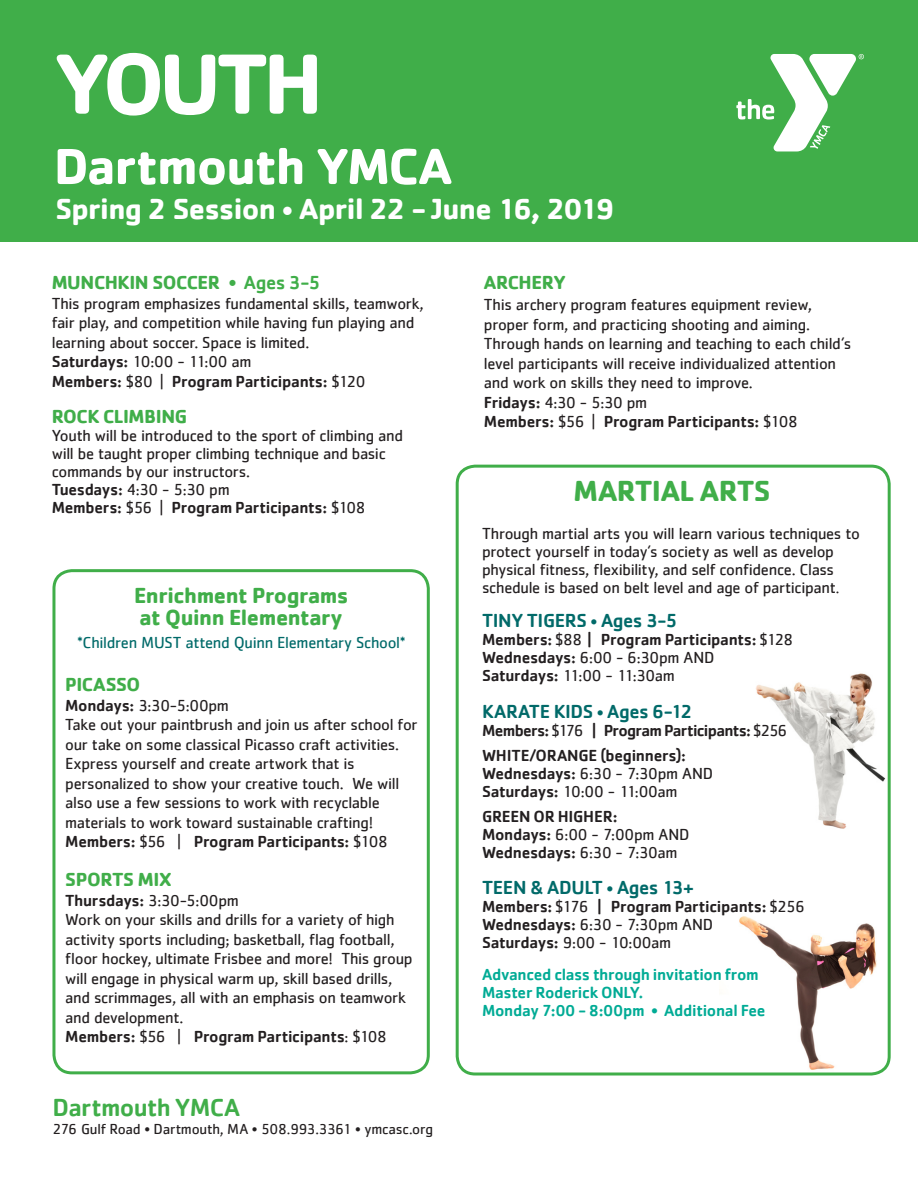
<style>
.page{position:relative;width:918px;height:1188px;background:#fff}
.page>*{position:absolute;margin:0;border:0;box-sizing:border-box;transform-origin:0 0}
.t1{font:700 88.5px "Cachet";letter-spacing:-.06em;color:#fff}
.t2{font:700 52.5px "Cachet";letter-spacing:-.03em;color:#fff}
.t3{font:700 30px "Cachet";letter-spacing:-.025em;color:#fff}
.t4{font:700 30px "Cachet";letter-spacing:-.02em;color:#40ae49}
.t5{font:500 25.5px "Cachet";letter-spacing:-.025em;color:#40ae49}
.t6{font:700 22.5px "Cachet";letter-spacing:-.02em;color:#40ae49}
.t7{font:700 19.5px "Cachet";letter-spacing:-.02em;color:#40ae49}
.t8{font:500 19.5px "Cachet";letter-spacing:-.02em;color:#016a69}
.t9{font:16.5px/19.5px "Cachet";letter-spacing:-.02em;color:#231f20}
.t10{font:500 16.5px "Cachet";letter-spacing:-.015em;color:#231f20}
.t11{font:500 16.5px "Cachet";letter-spacing:-.02em;color:#00ab95}
.t12{font:16.5px "Cachet";letter-spacing:-.02em;color:#016a69}
.t13{font:500 16.5px "Cachet";letter-spacing:-.04em;color:#231f20}
.t14{font:15px "Cachet";letter-spacing:-.02em;color:#231f20}
.s1{font-size:25.5px}
.s2{font-weight:500}
.s3{font-weight:400}
.s4{font-size:15px}
.s5{font-size:16.5px}
</style>
<div class="page">
<img style="left:756px;top:673px;width:129px;height:156px">
<img style="left:739px;top:916px;width:148px;height:155px">
<div style="left:456px;top:465px;width:435px;height:611px;border:3px solid #40ae49;border-radius:18px"></div>
<div style="left:52px;top:569px;width:378px;height:505px;border:3px solid #40ae49;border-radius:18px"></div>
<div style="left:1px;top:0;width:917px;height:242px;background:#40ae49"></div>
<svg style="left:736px;top:54px;width:128px;height:97px"></svg>
<p class="t1" style="left:54px;top:27px;width:271px">YOUTH</p>
<p class="t2" style="left:54px;top:132px;width:400px">Dartmouth YMCA</p>
<p class="t3" style="left:55px;top:189px;width:561px">Spring 2 Session <span class="s1">•</span> April 22 - June 16, 2019</p>
<p class="t7" style="left:52px;top:270px;width:270px">MUNCHKIN SOCCER <span class="s2">• Ages 3-5</span></p>
<p class="t9" style="left:52px;top:293px;width:374px">This program emphasizes fundamental skills, teamwork, fair play, and competition while having fun playing and learning about soccer. Space is limited.</p>
<p class="t9" style="left:52px;top:352px;width:201px"><span class="s2">Saturdays:</span> 10:00 - 11:00 am</p>
<p class="t10" style="left:52px;top:371px;width:315px">Members: <span class="s3">$80 |</span> Program Participants: <span class="s3">$120</span></p>
<p class="t7" style="left:52px;top:404px;width:137px">ROCK CLIMBING</p>
<p class="t9" style="left:52px;top:425px;width:353px">Youth will be introduced to the sport of climbing and</p>
<p class="t9" style="left:52px;top:443px;width:336px">will be taught proper climbing technique and basic</p>
<p class="t9" style="left:52px;top:461px;width:200px">commands by our instructors.</p>
<p class="t9" style="left:52px;top:479px;width:179px"><span class="s2">Tuesdays:</span> 4:30 - 5:30 pm</p>
<p class="t10" style="left:52px;top:497px;width:315px">Members: <span class="s3">$56 |</span> Program Participants: <span class="s3">$108</span></p>
<p class="t6" style="left:134px;top:581px;width:216px">Enrichment Programs</p>
<p class="t6" style="left:140px;top:603px;width:205px">at Quinn Elementary</p>
<p class="t12" style="left:77px;top:633px;width:330px">*Children MUST attend Quinn Elementary School*</p>
<p class="t7" style="left:65px;top:672px;width:76px">PICASSO</p>
<p class="t9" style="left:65px;top:695px;width:165px"><span class="s2">Mondays:</span> 3:30-5:00pm</p>
<p class="t9" style="left:65px;top:715px;width:354px">Take out your paintbrush and join us after school for our take on some classical Picasso craft activities.<br>Express yourself and create artwork that is</p>
<p class="t9" style="left:65px;top:773px;width:336px">personalized to show your creative touch. We will also use a few sessions to work with recyclable</p>
<p class="t9" style="left:65px;top:812px;width:310px">materials to work toward sustainable crafting!</p>
<p class="t10" style="left:65px;top:832px;width:324px">Members: <span class="s3">$56 |</span> Program Participants: <span class="s3">$108</span></p>
<p class="t7" style="left:65px;top:867px;width:108px">SPORTS MIX</p>
<p class="t9" style="left:65px;top:890px;width:175px"><span class="s2">Thursdays:</span> 3:30-5:00pm</p>
<p class="t9" style="left:65px;top:910px;width:349px">Work on your skills and drills for a variety of high activity sports including; basketball, flag football, floor hockey, ultimate Frisbee and more! This group will engage in physical warm up, skill based drills, and scrimmages, all with an emphasis on teamwork and development.</p>
<p class="t10" style="left:65px;top:1027px;width:323px">Members: <span class="s3">$56 |</span> Program Participants<span class="s3">: $108</span></p>
<p class="t5" style="left:52px;top:1091px;width:189px">Dartmouth YMCA</p>
<p class="t14" style="left:52px;top:1120px;width:382px">276 Gulf Road • Dartmouth, MA • 508.993.3361 • ymcasc.org</p>
<p class="t7" style="left:484px;top:270px;width:83px">ARCHERY</p>
<p class="t9" style="left:484px;top:295px;width:329px">This archery program features equipment review,</p>
<p class="t9" style="left:484px;top:314px;width:369px">proper form, and practicing shooting and aiming.<br>Through hands on learning and teaching to each child’s level participants will receive individualized attention and work on skills they need to improve.</p>
<p class="t9" style="left:484px;top:392px;width:165px"><span class="s2">Fridays:</span> 4:30 - 5:30 pm</p>
<p class="t10" style="left:484px;top:412px;width:315px">Members: <span class="s3">$56 |</span> Program Participants: <span class="s3">$108</span></p>
<p class="t4" style="left:574px;top:471px;width:199px">MARTIAL ARTS</p>
<p class="t9" style="left:482px;top:524px;width:379px;line-height:18px">Through martial arts you will learn various techniques to protect yourself in today’s society as well as develop</p>
<p class="t9" style="left:482px;top:560px;width:359px;line-height:18px">physical fitness, flexibility, and self confidence. Class schedule is based on belt level and age of participant<span class="s4">.</span></p>
<p class="t8" style="left:482px;top:609px;width:197px">TINY TIGERS <span class="s5">•</span> Ages 3-5</p>
<p class="t10" style="left:482px;top:630px;width:313px">Members: <span class="s3">$88</span> | Program Participants: <span class="s3">$128</span></p>
<p class="t9" style="left:482px;top:648px;width:234px"><span class="s2">Wednesdays:</span> 6:00 - 6:30pm AND</p>
<p class="t9" style="left:482px;top:666px;width:194px"><span class="s2">Saturdays:</span> 11:00 - 11:30am</p>
<p class="t8" style="left:482px;top:700px;width:212px">KARATE KIDS <span class="s5">•</span> Ages 6-12</p>
<p class="t13" style="left:482px;top:720px;width:307px">Members: <span class="s3">$176</span> | Program Participants: <span class="s3">$256</span></p>
<p class="t10" style="left:482px;top:745px;width:205px">WHITE/ORANGE (beginners):</p>
<p class="t9" style="left:482px;top:763px;width:233px"><span class="s2">Wednesdays:</span> 6:30 - 7:30pm AND</p>
<p class="t9" style="left:482px;top:781px;width:197px"><span class="s2">Saturdays:</span> 10:00 - 11:00am</p>
<p class="t10" style="left:482px;top:806px;width:137px">GREEN OR HIGHER:</p>
<p class="t9" style="left:482px;top:824px;width:209px"><span class="s2">Mondays:</span> 6:00 - 7:00pm AND</p>
<p class="t10" style="left:482px;top:842px;width:197px">Wednesdays: <span class="s3">6:30 - 7:30am</span></p>
<p class="t8" style="left:482px;top:876px;width:213px">TEEN &amp; ADULT <span class="s5">•</span> Ages 13+</p>
<p class="t10" style="left:482px;top:897px;width:324px">Members: <span class="s3">$176</span> | Program Participants: <span class="s3">$256</span></p>
<p class="t9" style="left:482px;top:915px;width:233px"><span class="s2">Wednesdays:</span> 6:30 - 7:30pm AND</p>
<p class="t9" style="left:482px;top:933px;width:191px"><span class="s2">Saturdays:</span> 9:00 - 10:00am</p>
<p class="t11" style="left:482px;top:964px;width:278px">Advanced class through invitation from</p>
<p class="t11" style="left:482px;top:982px;width:163px">Master Roderick ONLY.</p>
<p class="t11" style="left:482px;top:1000px;width:285px">Monday 7:00 - 8:00pm • Additional Fee</p>
</div>
